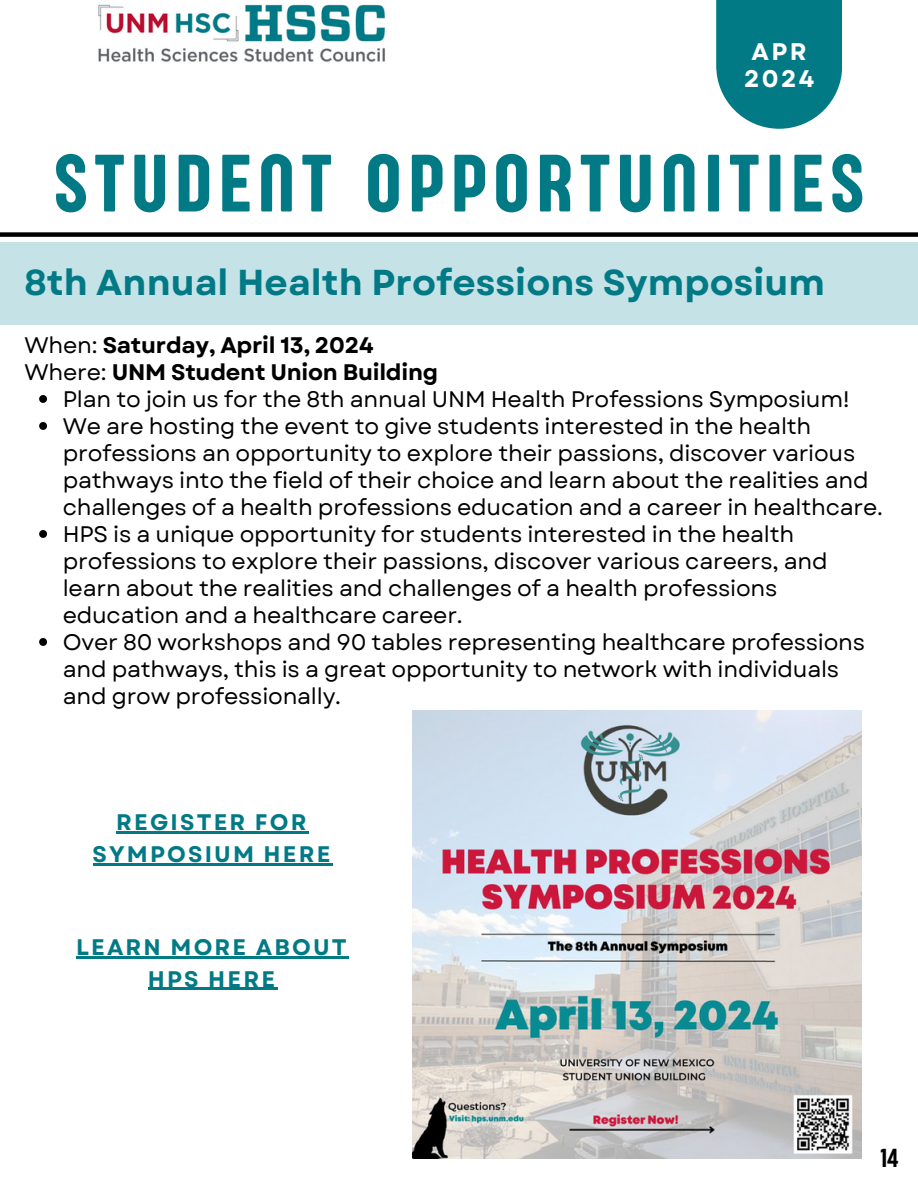
<style>
.page{position:relative;width:918px;height:1188px;background:#fff}
.page>*{position:absolute;margin:0;border:0;box-sizing:border-box;transform-origin:0 0}
.t1{font:84px "Sugo Pro Display";letter-spacing:.095em;color:#027a86}
.t2{font:700 36px "Garet";color:#027a86}
.t3{font:27px "Sugo Pro Display";color:#000}
.t4{font:700 24px/27px "Garet";letter-spacing:.1em;color:#fff;text-align:center}
.t5{font:22.5px "Garet";letter-spacing:-.01em;color:#000}
.t6{font:700 22.5px "Garet";letter-spacing:-.01em;color:#000}
.t7{font:700 22.5px/31.5px "Garet";letter-spacing:.095em;color:#027a86;text-align:center}
.s1{font-weight:400}
</style>
<div class="page">
<div style="left:0;top:232px;width:918px;height:5px;background:#000"></div>
<div style="left:0;top:243px;width:918px;height:82px;background:#c5e2e6"></div>
<img style="left:98px;top:4px;width:287px;height:58px">
<img style="left:413px;top:711px;width:449px;height:448px">
<svg style="left:39px;top:395px;width:8px;height:8px"></svg>
<svg style="left:39px;top:422px;width:8px;height:8px"></svg>
<svg style="left:39px;top:530px;width:8px;height:8px"></svg>
<svg style="left:39px;top:638px;width:8px;height:8px"></svg>
<hr style="left:76px;top:956px;width:273px;height:3px;background:#027a86">
<hr style="left:148px;top:988px;width:129px;height:2px;background:#027a86">
<hr style="left:116px;top:832px;width:193px;height:2px;background:#027a86">
<hr style="left:93px;top:863px;width:240px;height:2px;background:#027a86">
<div style="left:716px;top:0;width:126px;height:129px;background:#027a86"></div>
<p class="t4" style="left:744px;top:38px;width:72px">APR<br>2024</p>
<h1 class="t1" style="left:54px;top:135px;width:811px">STUDENT OPPORTUNITIES</h1>
<h2 class="t2" style="left:25px;top:257px;width:802px">8th Annual Health Professions Symposium</h2>
<p class="t6" style="left:25px;top:329px;width:351px"><span class="s1">When:</span> Saturday, April 13, 2024</p>
<p class="t6" style="left:25px;top:356px;width:415px"><span class="s1">Where:</span> UNM Student Union Building</p>
<p class="t5" style="left:63px;top:383px;width:789px">Plan to join us for the 8th annual UNM Health Professions Symposium!</p>
<p class="t5" style="left:63px;top:410px;width:750px">We are hosting the event to give students interested in the health</p>
<p class="t5" style="left:63px;top:437px;width:794px">professions an opportunity to explore their passions, discover various</p>
<p class="t5" style="left:63px;top:464px;width:807px">pathways into the field of their choice and learn about the realities and</p>
<p class="t5" style="left:63px;top:491px;width:822px">challenges of a health professions education and a career in healthcare.</p>
<p class="t5" style="left:63px;top:518px;width:733px">HPS is a unique opportunity for students interested in the health</p>
<p class="t5" style="left:63px;top:545px;width:766px">professions to explore their passions, discover various careers, and</p>
<p class="t5" style="left:63px;top:572px;width:716px">learn about the realities and challenges of a health professions</p>
<p class="t5" style="left:63px;top:599px;width:401px">education and a healthcare career.</p>
<p class="t5" style="left:63px;top:626px;width:804px">Over 80 workshops and 90 tables representing healthcare professions</p>
<p class="t5" style="left:63px;top:653px;width:778px">and pathways, this is a great opportunity to network with individuals</p>
<p class="t5" style="left:63px;top:680px;width:280px">and grow professionally.</p>
<p class="t7" style="left:93px;top:807px;width:239px">REGISTER FOR<br>SYMPOSIUM HERE</p>
<p class="t7" style="left:76px;top:932px;width:272px">LEARN MORE ABOUT<br>HPS HERE</p>
<p class="t3" style="left:881px;top:1143px;width:19px">14</p>
</div>
